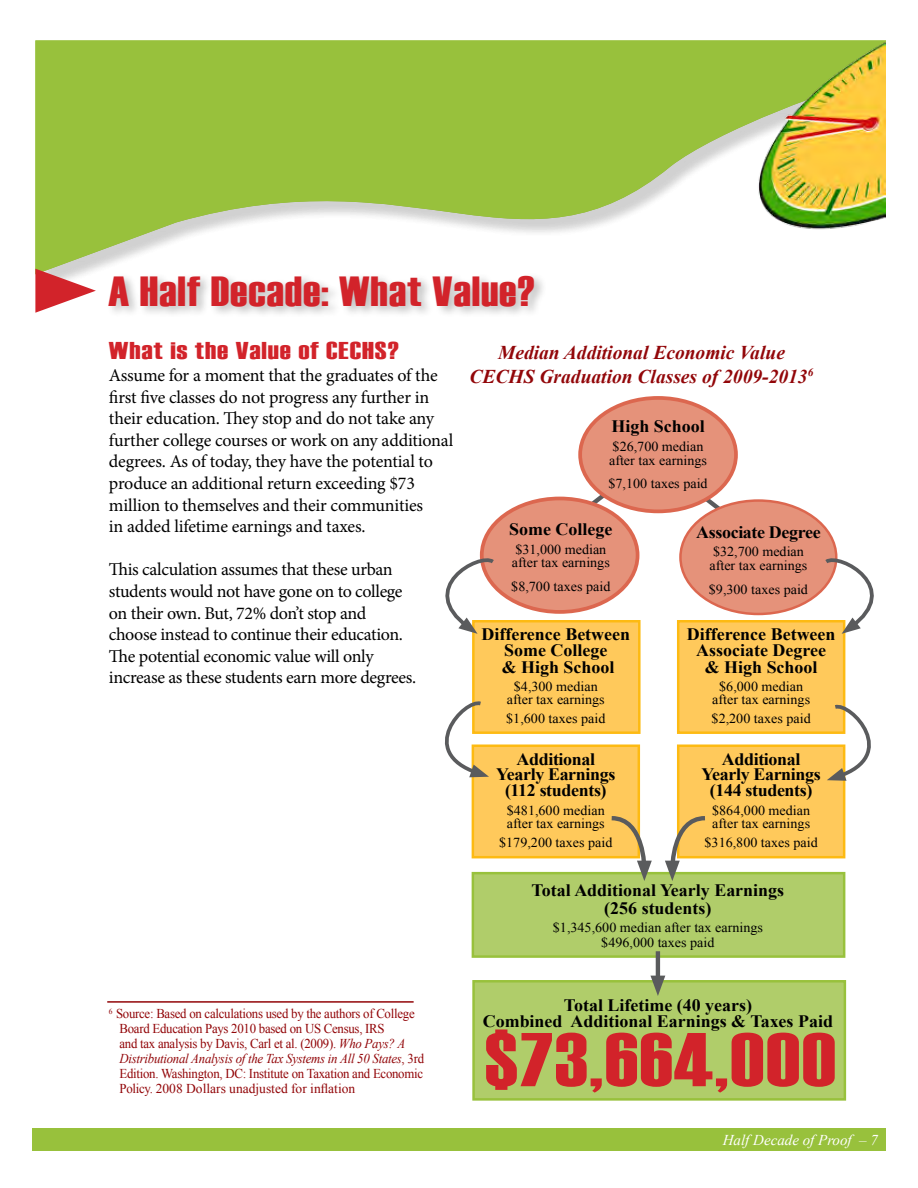
<style>
.page{position:relative;width:918px;height:1188px;background:#fff}
.page>*{position:absolute;margin:0;border:0;box-sizing:border-box;transform-origin:0 0}
.t1{font:76.05px "Haettenschweiler";letter-spacing:.02em;color:#d2232a;scale:1.15 1}
.t2{font:42px "Haettenschweiler";letter-spacing:.02em;color:#d2232a;scale:1.15 1}
.t3{font:24.3px "Haettenschweiler";letter-spacing:.03em;color:#d2232a;scale:1.28 1}
.t4{font:italic 700 19.5px/23.4px "Times New Roman";color:#920609;text-align:center}
.t5{font:18px/21.6px "Minion Pro";letter-spacing:-.015em;color:#000}
.t6{font:700 17.4px/16.2px "Times New Roman";color:#000;text-align:center}
.t7{font:700 17.4px/15.6px "Times New Roman";letter-spacing:-.02em;color:#000;text-align:center}
.t8{font:italic 15px "Times New Roman";color:#fff}
.t9{font:13.65px/13px "Times New Roman";color:#000}
.t10{font:13.5px/15px "Times New Roman";letter-spacing:-.02em;color:#920609;scale:.95 1}
.s1{font-style:italic}
</style>
<div class="page">
<div style="left:32px;top:1129px;width:854px;height:22px;background:#98c13c"></div>
<svg style="left:35px;top:40px;width:851px;height:230px;fill:#98c13c"></svg>
<img style="left:746px;top:42px;width:140px;height:192px">
<div style="left:106px;top:272px;width:441px;height:47px;background:#000;opacity:.25"></div>
<hr style="left:107px;top:1001px;width:307px;height:2px;background:#920609">
<svg style="left:698px;top:491px;width:35px;height:30px"></svg>
<svg style="left:578px;top:486px;width:35px;height:27px"></svg>
<div style="left:472px;top:980px;width:374px;height:121px;background:#b0cd6a;border:2px solid #98c13c"></div>
<div style="left:677px;top:620px;width:168px;height:114px;background:#ffc95b;border:2px solid #fdba12"></div>
<div style="left:472px;top:620px;width:169px;height:114px;background:#ffc95b;border:2px solid #fdba12"></div>
<div style="left:472px;top:872px;width:373px;height:86px;background:#b0cd6a;border:2px solid #98c13c"></div>
<div style="left:677px;top:745px;width:168px;height:113px;background:#ffc95b;border:2px solid #fdba12"></div>
<div style="left:472px;top:745px;width:168px;height:113px;background:#ffc95b;border:2px solid #fdba12"></div>
<div style="left:482px;top:498px;width:156px;height:114px;background:#e5927a;border-radius:50%"></div>
<div style="left:480px;top:497px;width:159px;height:117px;border:4px solid #dc674f;border-radius:50%"></div>
<div style="left:580px;top:398px;width:156px;height:113px;background:#e5927a;border-radius:50%"></div>
<div style="left:578px;top:396px;width:160px;height:117px;border:4px solid #dc674f;border-radius:50%"></div>
<div style="left:680px;top:501px;width:156px;height:113px;background:#e5927a;border-radius:50%"></div>
<svg style="left:445px;top:687px;width:57px;height:95px"></svg>
<svg style="left:814px;top:690px;width:57px;height:96px"></svg>
<svg style="left:445px;top:532px;width:68px;height:107px"></svg>
<svg style="left:807px;top:532px;width:67px;height:107px"></svg>
<svg style="left:607px;top:814px;width:45px;height:67px"></svg>
<svg style="left:665px;top:814px;width:44px;height:67px"></svg>
<hr style="left:656px;top:951px;width:4px;height:33px;background:#5a5b5d">
<svg style="left:650px;top:976px;width:15px;height:20px"></svg>
<svg style="left:35px;top:269px;width:61px;height:44px"></svg>
<h2 class="t2" style="left:108px;top:268px;width:372px">A Half Decade: What Value?</h2>
<h3 class="t3" style="left:109px;top:337px;width:228px">What is the Value of CECHS?</h3>
<p class="t5" style="left:109px;top:365px;width:346px">Assume for a moment that the graduates of the first five classes do not progress any further in their education. They stop and do not take any further college courses or work on any additional degrees. As of today, they have the potential to produce an additional return exceeding $73 million to themselves and their communities<br>in added lifetime earnings and taxes.</p>
<p class="t5" style="left:109px;top:559px;width:309px">This calculation assumes that these urban students would not have gone on to college on their own. But, 72% don’t stop and choose instead to continue their education.<br>The potential economic value will only increase as these students earn more degrees.</p>
<p class="t4" style="left:470px;top:341px;width:345px">Median Additional Economic Value<br>CECHS Graduation Classes of 2009-2013<sup>6</sup></p>
<p class="t6" style="left:611px;top:418px;width:95px">High School</p>
<p class="t9" style="left:609px;top:439px;width:99px;line-height:13.6px">$26,700 median after tax earnings</p>
<p class="t9" style="left:608px;top:477px;width:101px">$7,100 taxes paid</p>
<p class="t6" style="left:509px;top:521px;width:105px">Some College</p>
<p class="t9" style="left:512px;top:542px;width:99px;line-height:13.6px">$31,000 median after tax earnings</p>
<p class="t9" style="left:511px;top:580px;width:101px">$8,700 taxes paid</p>
<p class="t7" style="left:696px;top:524px;width:126px">Associate Degree</p>
<p class="t9" style="left:710px;top:545px;width:99px;line-height:13.6px">$32,700 median after tax earnings</p>
<p class="t9" style="left:709px;top:582px;width:101px">$9,300 taxes paid</p>
<p class="t6" style="left:687px;top:626px;width:150px">Difference Between<br>Associate Degree &amp; High School</p>
<p class="t9" style="left:712px;top:680px;width:99px;text-align:center">$6,000 median after tax earnings</p>
<p class="t9" style="left:712px;top:712px;width:101px">$2,200 taxes paid</p>
<p class="t7" style="left:702px;top:752px;width:121px">Additional<br>Yearly Earnings (144 students)</p>
<p class="t9" style="left:712px;top:804px;width:99px">$864,000 median after tax earnings</p>
<p class="t9" style="left:705px;top:836px;width:115px">$316,800 taxes paid</p>
<p class="t6" style="left:532px;top:881px;width:254px;line-height:17.4px">Total Additional Yearly Earnings (256 students)</p>
<p class="t9" style="left:553px;top:920px;width:212px;line-height:14.5px;text-align:center">$1,345,600 median after tax earnings $496,000 taxes paid</p>
<p class="t6" style="left:481px;top:626px;width:150px">Difference Between<br>Some College<br>&amp; High School</p>
<p class="t9" style="left:507px;top:680px;width:99px;text-align:center">$4,300 median after tax earnings</p>
<p class="t9" style="left:506px;top:712px;width:101px">$1,600 taxes paid</p>
<p class="t7" style="left:496px;top:752px;width:121px">Additional<br>Yearly Earnings (112 students)</p>
<p class="t9" style="left:507px;top:804px;width:99px">$481,600 median after tax earnings</p>
<p class="t9" style="left:499px;top:836px;width:115px">$179,200 taxes paid</p>
<p class="t10" style="left:120px;top:1006px;width:322px;text-indent:-11px"><sup>6</sup> Source: Based on calculations used by the authors of College Board Education Pays 2010 based on US Census, IRS<br>and tax analysis by Davis, Carl et al. (2009). <span class="s1">Who Pays? A Distributional Analysis of the Tax Systems in All 50 States</span>, 3rd Edition. Washington, DC: Institute on Taxation and Economic Policy. 2008 Dollars unadjusted for inflation</p>
<p class="t6" style="left:483px;top:997px;width:352px">Total Lifetime (40 years)<br>Combined Additional Earnings &amp; Taxes Paid</p>
<h1 class="t1" style="left:485px;top:1016px;width:307px">$73,664,000</h1>
<p class="t8" style="left:723px;top:1131px;width:157px">Half Decade of Proof – 7</p>
</div>
